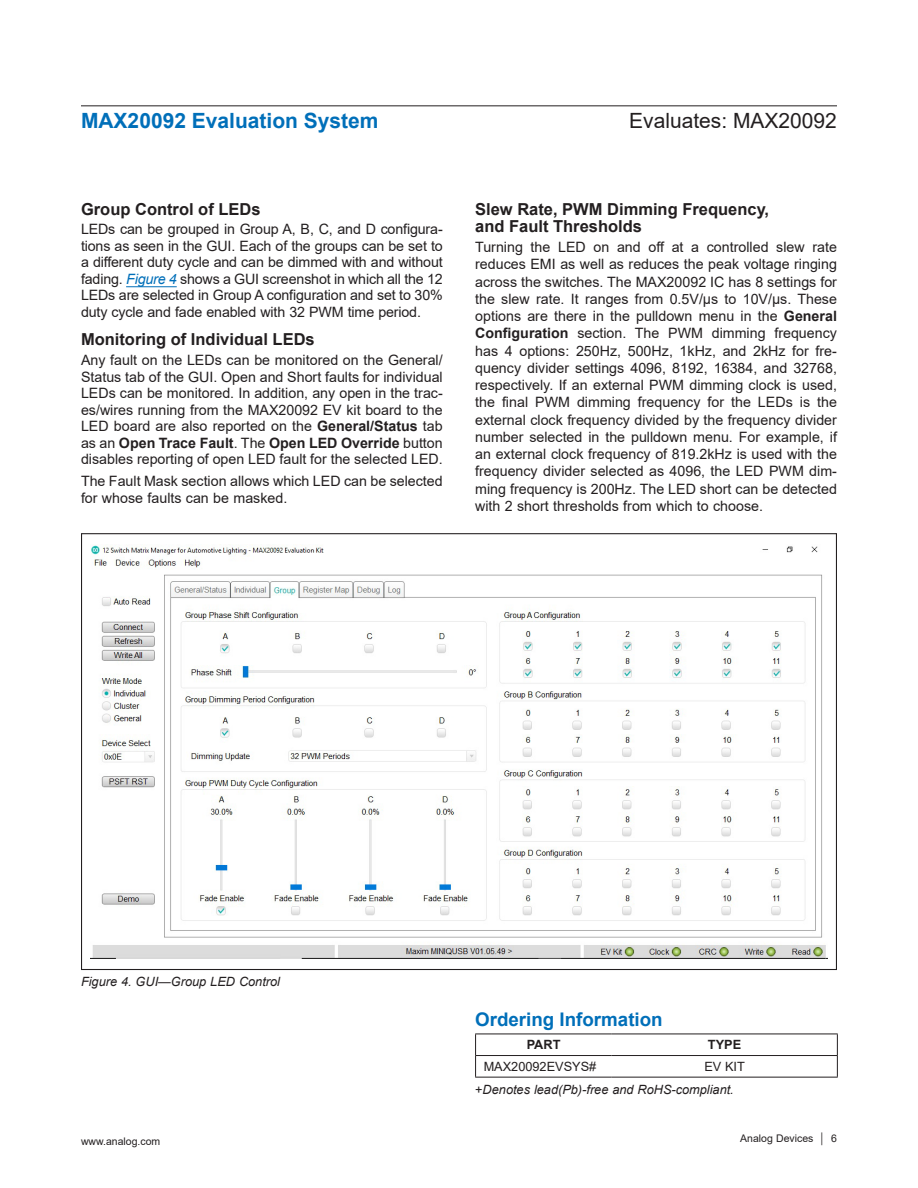
<style>
.page{position:relative;width:918px;height:1188px;background:#fff}
.page>*{position:absolute;margin:0;border:0;box-sizing:border-box;transform-origin:0 0}
.t1{font:700 21px "Arial";color:#006fb9}
.t2{font:21px "Arial";color:#231f20}
.t3{font:700 18.75px "Arial";color:#006fb9}
.t4{font:700 16.5px/17.1px "Arial";color:#231f20}
.t5{font:14.25px/17.2px "Arial";color:#231f20;text-align:justify}
.t6{font:italic 12.75px "Arial";color:#231f20}
.t7{font:12.75px "Arial";color:#231f20}
.t8{font:700 12.75px "Arial";color:#231f20}
.t9{font:10.5px "Arial";color:#231f20}
.s1{font-style:italic;color:#006fb9}
.s2{font-weight:700}
.s3{font-style:normal}
</style>
<div class="page">
<hr style="left:81px;top:105px;width:756px;height:1px;background:#231f20">
<hr style="left:126px;top:286px;width:51px;height:1px;background:#006fb9">
<img style="left:90px;top:544px;width:738px;height:415px">
<hr style="left:475px;top:1034px;width:137px;height:1px;background:#231f20">
<hr style="left:612px;top:1034px;width:226px;height:1px;background:#231f20">
<hr style="left:475px;top:1055px;width:137px;height:1px;background:#231f20">
<svg style="left:475px;top:1034px;width:1px;height:43px"></svg>
<hr style="left:612px;top:1055px;width:226px;height:1px;background:#231f20">
<svg style="left:837px;top:1034px;width:1px;height:43px"></svg>
<hr style="left:475px;top:1077px;width:137px;height:1px;background:#231f20">
<hr style="left:612px;top:1077px;width:226px;height:1px;background:#231f20">
<h1 class="t1" style="left:81px;top:106px;width:299px">MAX20092 Evaluation System</h1>
<h1 class="t2" style="left:629px;top:107px;width:209px">Evaluates: MAX20092</h1>
<p class="t4" style="left:81px;top:200px;width:181px">Group Control of LEDs</p>
<p class="t5" style="left:81px;top:221px;width:363px;line-height:16.5px">LEDs can be grouped in Group A, B, C, and D configura&shy;tions as seen in the GUI. Each of the groups can be set to a different duty cycle and can be dimmed with and without fading. <span class="s1">Figure 4</span> shows a GUI screenshot in which all the 12<br>LEDs are selected in Group A configuration and set to 30% duty cycle and fade enabled with 32 PWM time period.</p>
<p class="t4" style="left:81px;top:330px;width:235px">Monitoring of Individual LEDs</p>
<p class="t5" style="left:81px;top:352px;width:363px;line-height:16.5px">Any fault on the LEDs can be monitored on the General/ Status tab of the GUI. Open and Short faults for individual LEDs can be monitored. In addition, any open in the trac&shy;es/wires running from the MAX20092 EV kit board to the LED board are also reported on the <span class="s2">General/Status</span> tab as an <span class="s2">Open Trace Fault</span>. The <span class="s2">Open LED Override</span> button disables reporting of open LED fault for the selected LED.</p>
<p class="t5" style="left:81px;top:472px;width:363px">The Fault Mask section allows which LED can be selected for whose faults can be masked.</p>
<p class="t4" style="left:475px;top:200px;width:295px">Slew Rate, PWM Dimming Frequency, and Fault Thresholds</p>
<p class="t5" style="left:475px;top:238px;width:363px">Turning the LED on and off at a controlled slew rate reduces EMI as well as reduces the peak voltage ringing across the switches. The MAX20092 IC has 8 settings for the slew rate. It ranges from 0.5V/µs to 10V/µs. These options are there in the pulldown menu in the <span class="s2">General Configuration</span> section. The PWM dimming frequency has 4 options: 250Hz, 500Hz, 1kHz, and 2kHz for fre&shy;quency divider settings 4096, 8192, 16384, and 32768, respectively. If an external PWM dimming clock is used, the final PWM dimming frequency for the LEDs is the external clock frequency divided by the frequency divider number selected in the pulldown menu. For example, if an external clock frequency of 819.2kHz is used with the frequency divider selected as 4096, the LED PWM dim&shy;ming frequency is 200Hz. The LED short can be detected with 2 short thresholds from which to choose.</p>
<p class="t6" style="left:81px;top:973px;width:201px">Figure 4. GUI—Group LED Control</p>
<h2 class="t3" style="left:475px;top:1006px;width:189px">Ordering Information</h2>
<p class="t8" style="left:527px;top:1036px;width:35px">PART</p>
<p class="t8" style="left:708px;top:1036px;width:35px">TYPE</p>
<p class="t7" style="left:484px;top:1058px;width:114px">MAX20092EVSYS#</p>
<p class="t7" style="left:704px;top:1058px;width:42px">EV KIT</p>
<p class="t6" style="left:475px;top:1081px;width:260px"><span class="s3">+</span>Denotes lead(Pb)-free and RoHS-compliant.</p>
<p class="t9" style="left:81px;top:1134px;width:81px">www.analog.com</p>
<p class="t9" style="left:740px;top:1131px;width:98px">Analog Devices │ 6</p>
</div>
